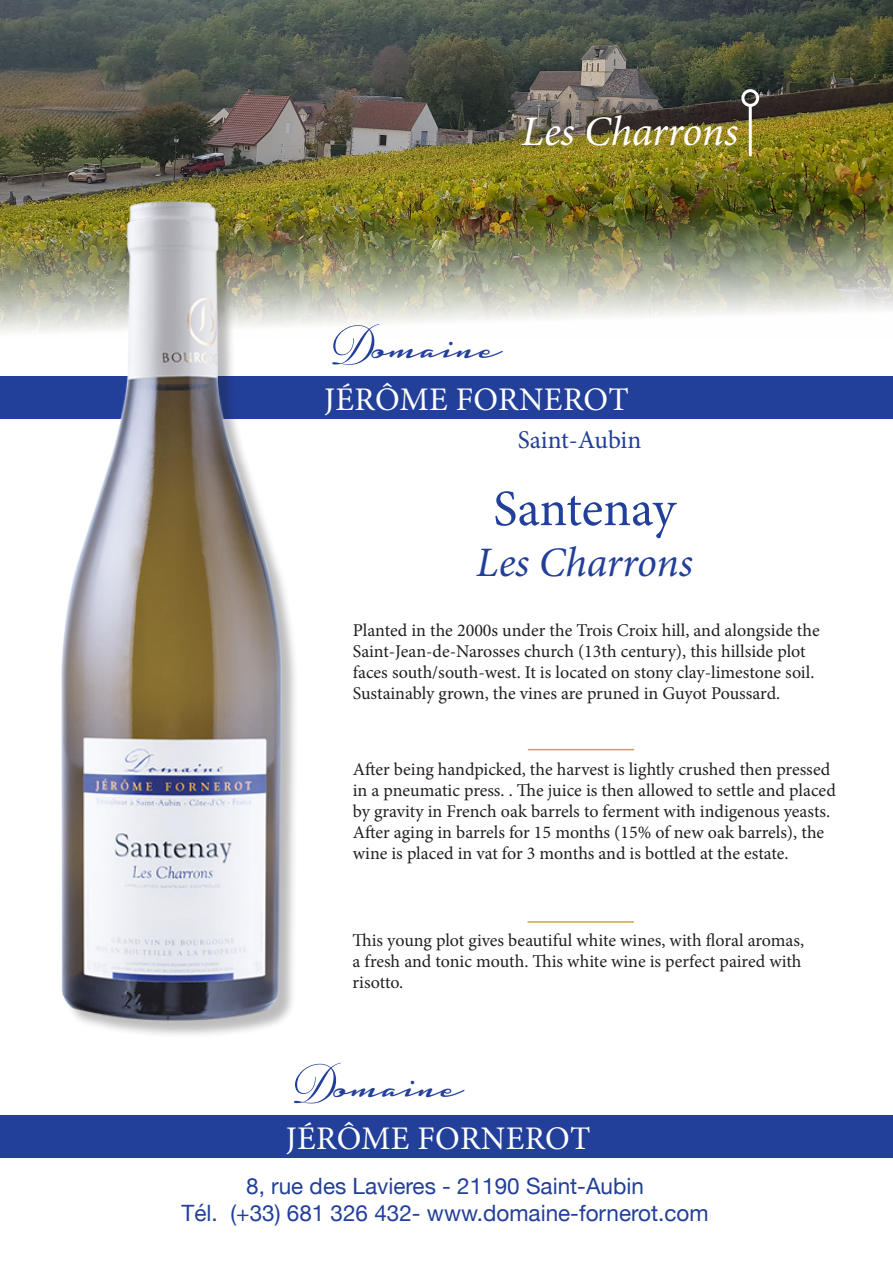
<style>
.page{position:relative;width:893px;height:1263px;background:#fff}
.page>*{position:absolute;margin:0;border:0;box-sizing:border-box;transform-origin:0 0}
.t1{font:51px "Minion Pro";letter-spacing:-.005em;color:#223f99}
.t2{font:italic 42px "Minion Pro";letter-spacing:-.005em;color:#fff}
.t3{font:italic 42px "Minion Pro";letter-spacing:-.005em;color:#223f99}
.t4{font:37.5px "Housegrind Personal Use Only";color:#223f99}
.t5{font:33px "Minion Pro";letter-spacing:.01em;color:#fff}
.t6{font:25.5px "Minion Pro";letter-spacing:-.005em;color:#223f99}
.t7{font:22.5px "Helvetica Neue";color:#223f99}
.t8{font:18px/21px "Minion Pro";letter-spacing:-.005em;color:#231f20}
.s1{font-family:"Snell Roundhand";font-size:54px}
</style>
<div class="page">
<img style="left:0;top:0;width:893px;height:333px">
<div style="left:0;top:377px;width:893px;height:42px;background:#223f99"></div>
<img style="left:57px;top:193px;width:243px;height:835px">
<div style="left:0;top:1115px;width:893px;height:43px;background:#223f99"></div>
<hr style="left:749px;top:105px;width:3px;height:51px;background:#fff">
<div style="left:741px;top:89px;width:18px;height:18px;border:3px solid #fff;border-radius:50%"></div>
<hr style="left:528px;top:749px;width:106px;height:1px;background:#cea349">
<hr style="left:527px;top:921px;width:107px;height:2px;background:#cea349">
<p class="t2" style="left:522px;top:103px;width:218px">Les Charrons</p>
<p class="t4" style="left:326px;top:328px;width:178px"><span class="s1">D</span>omaine</p>
<p class="t5" style="left:324px;top:377px;width:306px">JÉRÔME FORNEROT</p>
<p class="t6" style="left:518px;top:423px;width:125px">Saint-Aubin</p>
<p class="t1" style="left:493px;top:475px;width:184px">Santenay</p>
<p class="t3" style="left:476px;top:533px;width:218px">Les Charrons</p>
<p class="t8" style="left:353px;top:620px;width:468px">Planted in the 2000s under the Trois Croix hill, and alongside the Saint-Jean-de-Narosses church (13th century), this hillside plot faces south/south-west. It is located on stony clay-limestone soil.<br>Sustainably grown, the vines are pruned in Guyot Poussard.</p>
<p class="t8" style="left:353px;top:759px;width:485px">After being handpicked, the harvest is lightly crushed then pressed in a pneumatic press. . The juice is then allowed to settle and placed by gravity in French oak barrels to ferment with indigenous yeasts.<br>After aging in barrels for 15 months (15% of new oak barrels), the wine is placed in vat for 3 months and is bottled at the estate.</p>
<p class="t8" style="left:352px;top:930px;width:453px">This young plot gives beautiful white wines, with floral aromas, a fresh and tonic mouth. This white wine is perfect paired with risotto.</p>
<p class="t4" style="left:287px;top:1066px;width:178px"><span class="s1">D</span>omaine</p>
<p class="t5" style="left:286px;top:1116px;width:306px">JÉRÔME FORNEROT</p>
<p class="t7" style="left:246px;top:1170px;width:399px">8, rue des Lavieres - 21190 Saint-Aubin</p>
<p class="t7" style="left:182px;top:1197px;width:528px">Tél. (+33) 681 326 432- www.domaine-fornerot.com</p>
</div>
